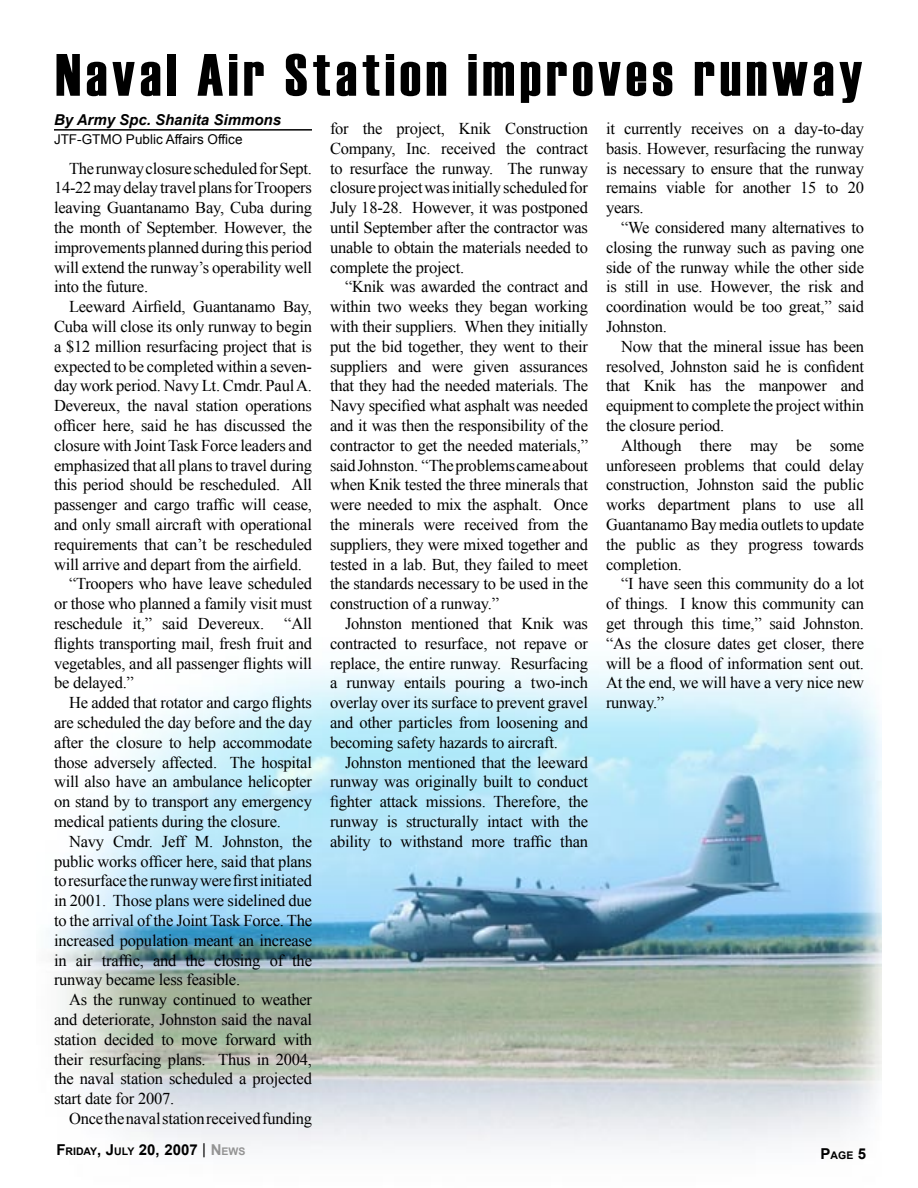
<style>
.page{position:relative;width:918px;height:1188px;background:#fff}
.page>*{position:absolute;margin:0;border:0;box-sizing:border-box;transform-origin:0 0}
.Body_text_news{font:59.7px "Haettenschweiler";letter-spacing:.085em;color:#000}
.Body_Text_stories{font:16.5px/19.8px "Times New Roman";letter-spacing:-.015em;color:#000;text-align:justify}
.t1{font:italic 700 15px "Arial";color:#000}
.t2{font:700 15px "Arial";color:#000}
.By_line_office{font:13.5px "Arial";color:#000}
.t3{font:700 10.5px "Arial";color:#000}
.s1{font-size:10.5px}
.s2{font-weight:400}
.s3{color:#939393}
.s4{font-size:10.5px;color:#939393}
.s5{font-size:15px}
</style>
<div class="page">
<img style="left:49px;top:662px;width:833px;height:484px">
<hr style="left:54px;top:129px;width:258px;height:2px;background:#000">
<p class="Body_text_news" style="left:56px;top:34px;width:808px">Naval Air Station improves runway</p>
<p class="t1" style="left:54px;top:110px;width:229px">By Army Spc. Shanita Simmons</p>
<p class="By_line_office" style="left:54px;top:131px;width:190px">JTF-GTMO Public Affairs Office</p>
<p class="Body_Text_stories" style="left:54px;top:158px;width:260px;text-indent:15px">The runway closure scheduled for Sept.<br>14-22 may delay travel plans for Troopers leaving Guantanamo Bay, Cuba during the month of September. However, the improvements planned during this period will extend the runway’s operability well into the future.</p>
<p class="Body_Text_stories" style="left:54px;top:296px;width:260px;text-indent:15px">Leeward Airfield, Guantanamo Bay, Cuba will close its only runway to begin a $12 million resurfacing project that is expected to be completed within a seven&shy;day work period. Navy Lt. Cmdr. Paul A.<br>Devereux, the naval station operations officer here, said he has discussed the closure with Joint Task Force leaders and emphasized that all plans to travel during this period should be rescheduled. All passenger and cargo traffic will cease, and only small aircraft with operational requirements that can’t be rescheduled will arrive and depart from the airfield.</p>
<p class="Body_Text_stories" style="left:54px;top:574px;width:260px;text-indent:15px">“Troopers who have leave scheduled or those who planned a family visit must reschedule it,” said Devereux. “All flights transporting mail, fresh fruit and vegetables, and all passenger flights will be delayed.”</p>
<p class="Body_Text_stories" style="left:54px;top:692px;width:260px;text-indent:15px">He added that rotator and cargo flights are scheduled the day before and the day after the closure to help accommodate those adversely affected. The hospital will also have an ambulance helicopter on stand by to transport any emergency medical patients during the closure.</p>
<p class="Body_Text_stories" style="left:54px;top:831px;width:260px;text-indent:15px">Navy Cmdr. Jeff M. Johnston, the public works officer here, said that plans to resurface the runway were first initiated in 2001. Those plans were sidelined due to the arrival of the Joint Task Force. The increased population meant an increase in air traffic, and the closing of the runway became less feasible.</p>
<p class="Body_Text_stories" style="left:54px;top:989px;width:260px;text-indent:15px">As the runway continued to weather and deteriorate, Johnston said the naval station decided to move forward with their resurfacing plans. Thus in 2004, the naval station scheduled a projected start date for 2007.</p>
<p class="Body_Text_stories" style="left:69px;top:1108px;width:245px">Once the naval station received funding</p>
<p class="Body_Text_stories" style="left:330px;top:118px;width:260px">for the project, Knik Construction Company, Inc. received the contract to resurface the runway. The runway closure project was initially scheduled for July 18-28. However, it was postponed until September after the contractor was unable to obtain the materials needed to complete the project.</p>
<p class="Body_Text_stories" style="left:330px;top:277px;width:260px;text-indent:15px">“Knik was awarded the contract and within two weeks they began working with their suppliers. When they initially put the bid together, they went to their suppliers and were given assurances that they had the needed materials. The Navy specified what asphalt was needed and it was then the responsibility of the contractor to get the needed materials,” said Johnston. “The problems came about when Knik tested the three minerals that were needed to mix the asphalt. Once the minerals were received from the suppliers, they were mixed together and tested in a lab. But, they failed to meet the standards necessary to be used in the construction of a runway.”</p>
<p class="Body_Text_stories" style="left:330px;top:613px;width:260px;text-indent:15px">Johnston mentioned that Knik was contracted to resurface, not repave or replace, the entire runway. Resurfacing a runway entails pouring a two-inch overlay over its surface to prevent gravel and other particles from loosening and becoming safety hazards to aircraft.</p>
<p class="Body_Text_stories" style="left:330px;top:752px;width:260px;text-indent:15px">Johnston mentioned that the leeward runway was originally built to conduct fighter attack missions. Therefore, the runway is structurally intact with the ability to withstand more traffic than</p>
<p class="Body_Text_stories" style="left:606px;top:118px;width:260px">it currently receives on a day-to-day basis. However, resurfacing the runway is necessary to ensure that the runway remains viable for another 15 to 20 years.</p>
<p class="Body_Text_stories" style="left:606px;top:217px;width:260px;text-indent:15px">“We considered many alternatives to closing the runway such as paving one side of the runway while the other side is still in use. However, the risk and coordination would be too great,” said Johnston.</p>
<p class="Body_Text_stories" style="left:606px;top:336px;width:260px;text-indent:15px">Now that the mineral issue has been resolved, Johnston said he is confident that Knik has the manpower and equipment to complete the project within the closure period.</p>
<p class="Body_Text_stories" style="left:606px;top:435px;width:260px;text-indent:15px">Although there may be some unforeseen problems that could delay construction, Johnston said the public works department plans to use all Guantanamo Bay media outlets to update the public as they progress towards completion.</p>
<p class="Body_Text_stories" style="left:606px;top:574px;width:260px;text-indent:15px">“I have seen this community do a lot of things. I know this community can get through this time,” said Johnston. “As the closure dates get closer, there will be a flood of information sent out.<br>At the end, we will have a very nice new runway.”</p>
<p class="t2" style="left:56px;top:1140px;width:191px">F<span class="s1">RIDAY</span>, J<span class="s1">ULY</span> 20, 2007 <span class="s2">|</span> <span class="s3">N</span><span class="s4">EWS</span></p>
<p class="t3" style="left:821px;top:1148px;width:47px"><span class="s5">P</span>AGE <span class="s5">5</span></p>
</div>
